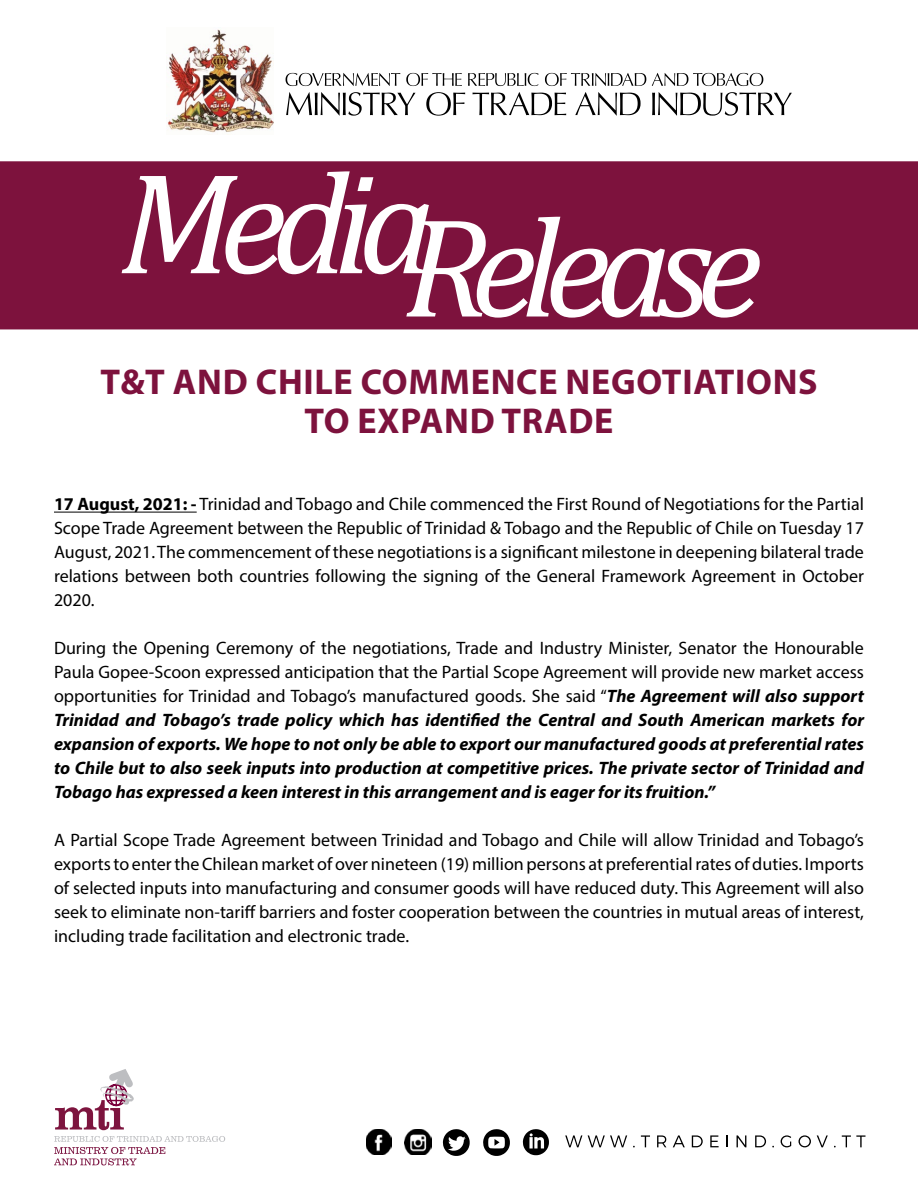
<style>
.page{position:relative;width:918px;height:1188px;background:#fff}
.page>*{position:absolute;margin:0;border:0;box-sizing:border-box;transform-origin:0 0}
.t1{font:italic 142.95px "Cambria";letter-spacing:-.1em;color:#fff}
.t2{font:700 36px/39px "Myriad Pro";letter-spacing:.02em;color:#7d123d;text-align:center}
.t3{font:18px/24px "Myriad Pro";color:#000;text-align:justify}
.t4{font:italic 700 18px/24px "Myriad Pro";color:#000;text-align:justify}
.s1{font-weight:700}
.s2{font-weight:400;font-style:normal}
</style>
<div class="page">
<svg style="left:54px;top:1136px;width:171px;height:29px"></svg>
<svg style="left:55px;top:1069px;width:79px;height:61px"></svg>
<img style="left:366px;top:1129px;width:25px;height:26px">
<img style="left:404px;top:1129px;width:27px;height:26px">
<svg style="left:523px;top:1129px;width:26px;height:26px"></svg>
<svg style="left:483px;top:1129px;width:27px;height:27px"></svg>
<svg style="left:443px;top:1129px;width:27px;height:27px"></svg>
<svg style="left:565px;top:1135px;width:17px;height:12px"></svg>
<svg style="left:588px;top:1135px;width:39px;height:12px"></svg>
<svg style="left:641px;top:1135px;width:9px;height:12px"></svg>
<svg style="left:657px;top:1135px;width:9px;height:12px"></svg>
<svg style="left:673px;top:1135px;width:12px;height:12px"></svg>
<svg style="left:692px;top:1135px;width:11px;height:12px"></svg>
<svg style="left:710px;top:1135px;width:9px;height:12px"></svg>
<svg style="left:726px;top:1135px;width:2px;height:12px"></svg>
<svg style="left:737px;top:1135px;width:9px;height:12px"></svg>
<svg style="left:755px;top:1135px;width:11px;height:12px"></svg>
<svg style="left:781px;top:1135px;width:10px;height:12px"></svg>
<svg style="left:799px;top:1135px;width:12px;height:12px"></svg>
<svg style="left:817px;top:1135px;width:11px;height:12px"></svg>
<svg style="left:842px;top:1135px;width:24px;height:12px"></svg>
<img style="left:167px;top:29px;width:107px;height:106px">
<svg style="left:286px;top:73px;width:477px;height:13px"></svg>
<svg style="left:286px;top:92px;width:506px;height:24px"></svg>
<hr style="left:54px;top:512px;width:143px;height:1px;background:#000">
<div style="left:0;top:161px;width:918px;height:169px;background:#7d123d"></div>
<h1 class="t1" style="left:119px;top:167px;width:645px"><sup>Media</sup>Release</h1>
<h2 class="t2" style="left:100px;top:361px;width:719px">T&amp;T AND CHILE COMMENCE NEGOTIATIONS<br>TO EXPAND TRADE</h2>
<p class="t3" style="left:54px;top:492px;width:812px"><span class="s1">17 August, 2021: -</span> Trinidad and Tobago and Chile commenced the First Round of Negotiations for the Partial Scope Trade Agreement between the Republic of Trinidad &amp; Tobago and the Republic of Chile on Tuesday 17<br>August, 2021. The commencement of these negotiations is a significant milestone in deepening bilateral trade relations between both countries following the signing of the General Framework Agreement in October 2020.</p>
<p class="t4" style="left:54px;top:636px;width:812px"><span class="s2">During the Opening Ceremony of the negotiations, Trade and Industry Minister, Senator the Honourable Paula Gopee-Scoon expressed anticipation that the Partial Scope Agreement will provide new market access opportunities for Trinidad and Tobago’s manufactured goods. She said “</span>The Agreement will also support Trinidad and Tobago’s trade policy which has identified the Central and South American markets for expansion of exports. We hope to not only be able to export our manufactured goods at preferential rates to Chile but to also seek inputs into production at competitive prices. The private sector of Trinidad and Tobago has expressed a keen interest in this arrangement and is eager for its fruition.”</p>
<p class="t3" style="left:54px;top:828px;width:812px">A Partial Scope Trade Agreement between Trinidad and Tobago and Chile will allow Trinidad and Tobago’s exports to enter the Chilean market of over nineteen (19) million persons at preferential rates of duties. Imports of selected inputs into manufacturing and consumer goods will have reduced duty. This Agreement will also seek to eliminate non-tariff barriers and foster cooperation between the countries in mutual areas of interest, including trade facilitation and electronic trade.</p>
</div>
